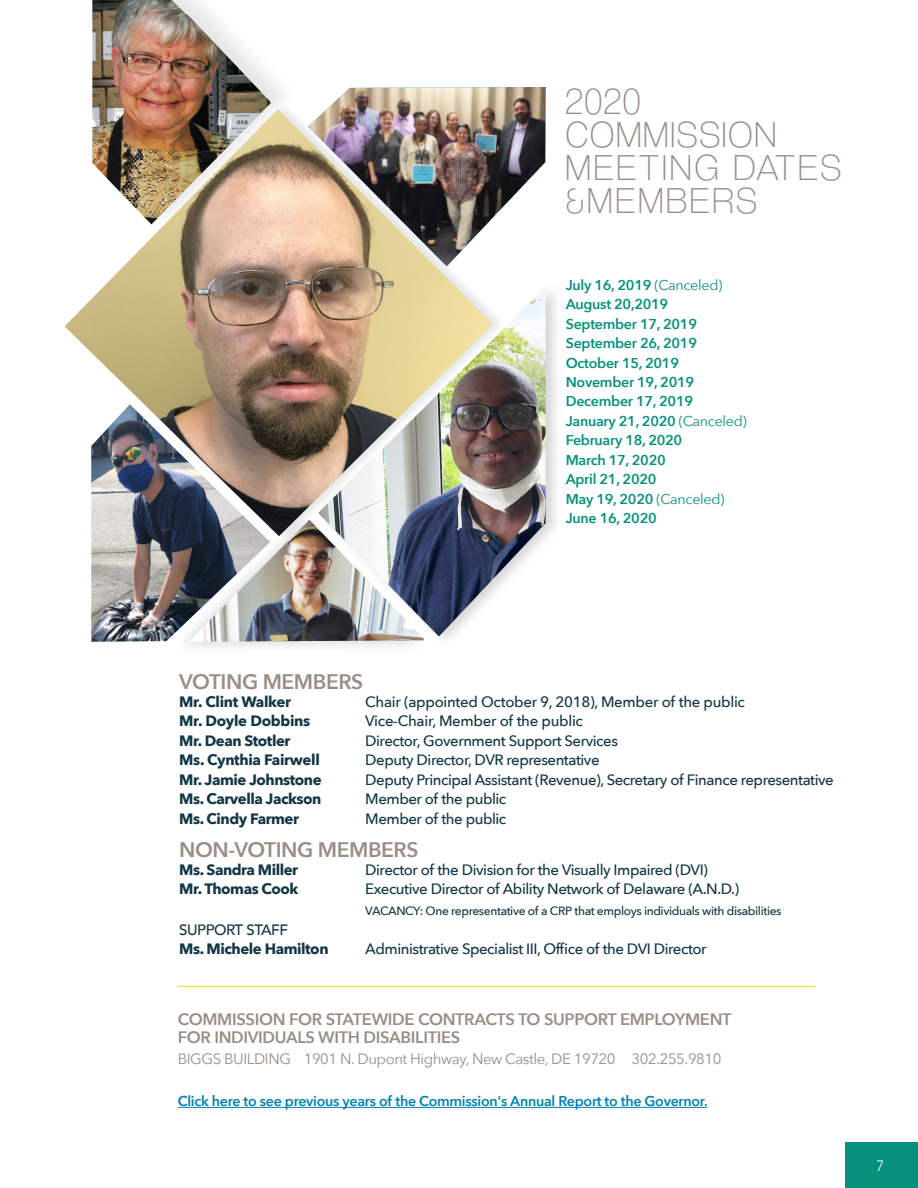
<style>
.page{position:relative;width:918px;height:1188px;background:#fff}
.page>*{position:absolute;margin:0;border:0;box-sizing:border-box;transform-origin:0 0}
.t1{font:37.5px/33px "Coolvetica El";letter-spacing:.07em;color:#9b8d85}
.t2{font:600 21px "Avenir Next";letter-spacing:-.02em;color:#9b8d85}
.t3{font:600 16.5px/18px "Avenir Next";letter-spacing:-.02em;color:#9b8d85}
.t4{font:500 15px "Avenir Next";letter-spacing:-.03em;color:#123646}
.t5{font:700 15px "Avenir Next";letter-spacing:-.03em;color:#123646}
.t6{font:15px "Avenir Next";letter-spacing:-.03em;color:#9b8d85}
.t7{font:500 15px "Avenir";letter-spacing:-.03em;color:#123646}
.t8{font:300 15px "Avenir";color:#fff}
.t9{font:600 14.25px/19.5px "Avenir Next";letter-spacing:-.02em;color:#05917c}
.t10{font:600 14.25px "Avenir Next";letter-spacing:-.02em;color:#0081b3}
.t11{font:500 12px "Avenir Next";letter-spacing:-.03em;color:#123646}
.s1{font-weight:400}
</style>
<div class="page">
<hr style="left:178px;top:1107px;width:529px;height:1px;background:#0081b3">
<hr style="left:178px;top:986px;width:637px;height:1px;background:#f9dd00">
<div style="left:315px;top:280px;width:249px;height:369px;background:#000;opacity:.17"></div>
<img style="left:427px;top:287px;width:119px;height:350px">
<img style="left:92px;top:0;width:179px;height:102px">
<img style="left:91px;top:542px;width:81px;height:100px">
<div style="left:172px;top:513px;width:255px;height:143px;background:#000;opacity:.13"></div>
<img style="left:189px;top:542px;width:235px;height:100px">
<img style="left:334px;top:87px;width:212px;height:118px">
<div style="left:66px;top:102px;width:439px;height:440px;background:#000;opacity:.1"></div>
<img style="left:65px;top:109px;width:426px;height:427px">
<div style="left:845px;top:1143px;width:73px;height:45px;background:#05917c"></div>
<h1 class="t1" style="left:566px;top:85px;width:277px">2020<br>COMMISSION<br>MEETING DATES &amp;MEMBERS</h1>
<p class="t9" style="left:566px;top:274px;width:183px">July 16, 2019 <span class="s1">(Canceled)<br></span>August 20,2019<br>September 17, 2019<br>September 26, 2019<br>October 15, 2019<br>November 19, 2019<br>December 17, 2019<br>January 21, 2020 <span class="s1">(Canceled)<br></span>February 18, 2020<br>March 17, 2020<br>April 21, 2020<br>May 19, 2020 <span class="s1">(Canceled)<br></span>June 16, 2020</p>
<h2 class="t2" style="left:179px;top:663px;width:186px">VOTING MEMBERS</h2>
<p class="t5" style="left:179px;top:689px;width:113px">Mr. Clint Walker</p>
<p class="t4" style="left:365px;top:689px;width:381px">Chair (appointed October 9, 2018), Member of the public</p>
<p class="t5" style="left:179px;top:708px;width:132px">Mr. Doyle Dobbins</p>
<p class="t4" style="left:365px;top:708px;width:219px">Vice-Chair, Member of the public</p>
<p class="t5" style="left:179px;top:728px;width:113px">Mr. Dean Stotler</p>
<p class="t4" style="left:365px;top:728px;width:254px">Director, Government Support Services</p>
<p class="t5" style="left:179px;top:747px;width:142px">Ms. Cynthia Fairwell</p>
<p class="t4" style="left:365px;top:747px;width:236px">Deputy Director, DVR representative</p>
<p class="t5" style="left:179px;top:767px;width:144px">Mr. Jamie Johnstone</p>
<p class="t4" style="left:365px;top:767px;width:470px">Deputy Principal Assistant (Revenue), Secretary of Finance representative</p>
<p class="t5" style="left:179px;top:786px;width:144px">Ms. Carvella Jackson</p>
<p class="t4" style="left:365px;top:786px;width:143px">Member of the public</p>
<p class="t5" style="left:179px;top:806px;width:121px">Ms. Cindy Farmer</p>
<p class="t4" style="left:365px;top:806px;width:143px">Member of the public</p>
<h2 class="t2" style="left:179px;top:831px;width:241px">NON-VOTING MEMBERS</h2>
<p class="t5" style="left:179px;top:857px;width:120px">Ms. Sandra Miller</p>
<p class="t4" style="left:365px;top:857px;width:344px">Director of the Division for the Visually Impaired (DVI)</p>
<p class="t5" style="left:179px;top:876px;width:121px">Mr. Thomas Cook</p>
<p class="t4" style="left:365px;top:876px;width:376px">Executive Director of Ability Network of Delaware (A.N.D.)</p>
<p class="t11" style="left:365px;top:901px;width:418px">VACANCY: One representative of a CRP that employs individuals with disabilities</p>
<p class="t7" style="left:179px;top:917px;width:110px">SUPPORT STAFF</p>
<p class="t5" style="left:179px;top:936px;width:151px">Ms. Michele Hamilton</p>
<p class="t4" style="left:365px;top:936px;width:343px">Administrative Specialist III, Office of the DVI Director</p>
<p class="t3" style="left:178px;top:1010px;width:555px">COMMISSION FOR STATEWIDE CONTRACTS TO SUPPORT EMPLOYMENT<br>FOR INDIVIDUALS WITH DISABILITIES</p>
<p class="t6" style="left:178px;top:1046px;width:545px">BIGGS BUILDING 1901 N. Dupont Highway, New Castle, DE 19720 302.255.9810</p>
<p class="t10" style="left:178px;top:1089px;width:532px">Click here to see previous years of the Commission's Annual Report to the Governor.</p>
<p class="t8" style="left:876px;top:1157px;width:9px">7</p>
</div>
